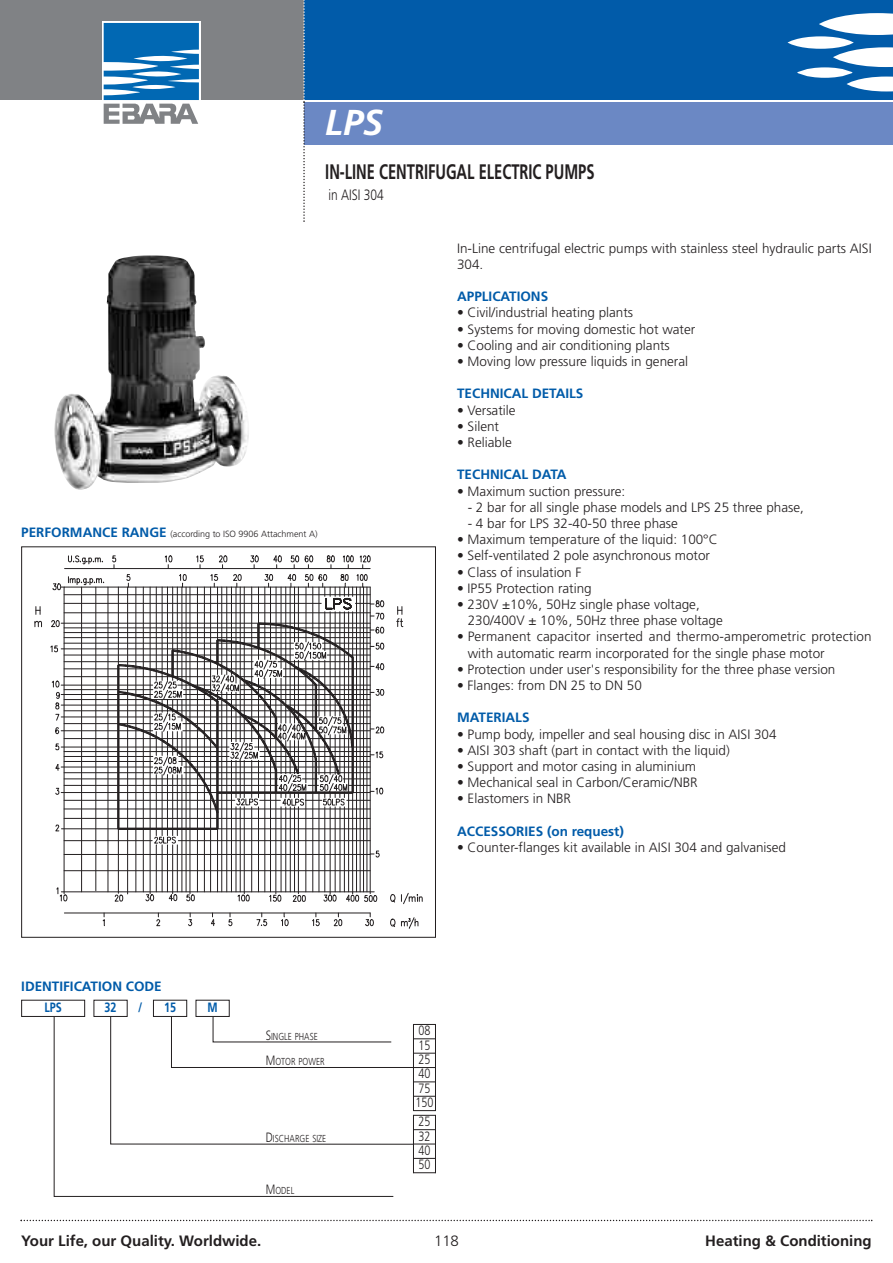
<style>
.page{position:relative;width:893px;height:1263px;background:#fff}
.page>*{position:absolute;margin:0;border:0;box-sizing:border-box;transform-origin:0 0}
.t1{font:italic 700 36px "Frutiger";color:#fff}
.t2{font:700 21px "Frutiger";color:#231f20;scale:.7 1}
.t3{font:700 15px "Frutiger";color:#231f20}
.t4{font:300 15px "Frutiger";color:#231f20;scale:.8 1}
.t5{font:300 15px "Frutiger";color:#231f20}
.t6{font:300 13.5px/16.2px "Frutiger";color:#231f20}
.t7{font:700 13.5px/21.1px "Frutiger";color:#015ba9}
.t8{font:300 13.5px/14.4px "Frutiger";color:#231f20;scale:.8 1}
.t9{font:700 13.5px "Frutiger";color:#015ba9;scale:.8 1}
.t10{font:300 10.2px "Frutiger";color:#231f20;scale:.8 1}
.t11{font:300 9px "Frutiger";color:#231f20}
.s1{font-weight:700;font-size:13.5px;color:#015ba9}
.s2{font-size:13.5px}
</style>
<div class="page">
<div style="left:304px;top:0;width:589px;height:100px;background:#015ba9"></div>
<svg style="left:819px;top:13px;width:74px;height:78px"></svg>
<svg style="left:797px;top:67px;width:56px;height:11px"></svg>
<svg style="left:788px;top:36px;width:66px;height:13px"></svg>
<div style="left:304px;top:102px;width:589px;height:43px;background:#6b88c4"></div>
<div style="left:0;top:0;width:304px;height:100px;background:#808285"></div>
<svg style="left:303px;top:0;width:2px;height:222px"></svg>
<svg style="left:102px;top:21px;width:98px;height:103px"></svg>
<svg style="left:104px;top:23px;width:95px;height:101px;background:#5292c0"></svg>
<svg style="left:21px;top:1220px;width:851px;height:1px"></svg>
<img style="left:54px;top:255px;width:195px;height:235px">
<hr style="left:108px;top:587px;width:1px;height:305px;background:#231f20">
<hr style="left:64px;top:913px;width:306px;height:1px;background:#231f20">
<hr style="left:64px;top:870px;width:306px;height:1px;background:#231f20">
<hr style="left:61px;top:891px;width:313px;height:1px;background:#231f20">
<svg style="left:102px;top:913px;width:3px;height:13px"></svg>
<svg style="left:156px;top:913px;width:4px;height:13px"></svg>
<svg style="left:188px;top:913px;width:4px;height:13px"></svg>
<svg style="left:228px;top:913px;width:5px;height:13px"></svg>
<svg style="left:210px;top:913px;width:5px;height:13px"></svg>
<svg style="left:281px;top:912px;width:8px;height:14px"></svg>
<svg style="left:256px;top:913px;width:11px;height:13px"></svg>
<svg style="left:333px;top:913px;width:9px;height:13px"></svg>
<svg style="left:312px;top:913px;width:8px;height:13px"></svg>
<svg style="left:364px;top:913px;width:10px;height:13px"></svg>
<svg style="left:390px;top:917px;width:29px;height:11px"></svg>
<svg style="left:390px;top:892px;width:32px;height:12px"></svg>
<hr style="left:64px;top:809px;width:306px;height:1px;background:#231f20">
<hr style="left:64px;top:818px;width:306px;height:1px;background:#231f20">
<hr style="left:64px;top:854px;width:306px;height:1px;background:#231f20">
<hr style="left:64px;top:840px;width:88px;height:1px;background:#231f20">
<hr style="left:61px;top:828px;width:309px;height:1px;background:#231f20">
<hr style="left:61px;top:792px;width:309px;height:1px;background:#231f20">
<hr style="left:64px;top:800px;width:171px;height:1px;background:#231f20">
<hr style="left:64px;top:772px;width:89px;height:1px;background:#231f20">
<hr style="left:61px;top:747px;width:168px;height:1px;background:#231f20">
<hr style="left:64px;top:785px;width:214px;height:1px;background:#231f20">
<hr style="left:64px;top:778px;width:214px;height:1px;background:#231f20">
<hr style="left:64px;top:751px;width:165px;height:1px;background:#231f20">
<hr style="left:64px;top:761px;width:89px;height:1px;background:#231f20">
<hr style="left:64px;top:756px;width:89px;height:1px;background:#231f20">
<hr style="left:64px;top:627px;width:306px;height:1px;background:#231f20">
<hr style="left:64px;top:637px;width:306px;height:1px;background:#231f20">
<hr style="left:64px;top:632px;width:306px;height:1px;background:#231f20">
<hr style="left:64px;top:643px;width:230px;height:1px;background:#231f20">
<hr style="left:64px;top:699px;width:306px;height:1px;background:#231f20">
<hr style="left:61px;top:648px;width:233px;height:1px;background:#231f20">
<hr style="left:61px;top:705px;width:309px;height:1px;background:#231f20">
<hr style="left:64px;top:738px;width:213px;height:1px;background:#231f20">
<hr style="left:61px;top:730px;width:92px;height:1px;background:#231f20">
<hr style="left:64px;top:723px;width:89px;height:1px;background:#231f20">
<hr style="left:61px;top:717px;width:92px;height:1px;background:#231f20">
<hr style="left:64px;top:689px;width:89px;height:1px;background:#231f20">
<hr style="left:61px;top:694px;width:92px;height:1px;background:#231f20">
<hr style="left:64px;top:710px;width:306px;height:1px;background:#231f20">
<hr style="left:64px;top:668px;width:189px;height:1px;background:#231f20">
<hr style="left:64px;top:661px;width:189px;height:1px;background:#231f20">
<hr style="left:64px;top:655px;width:230px;height:1px;background:#231f20">
<hr style="left:64px;top:676px;width:147px;height:1px;background:#231f20">
<hr style="left:61px;top:685px;width:92px;height:1px;background:#231f20">
<hr style="left:65px;top:568px;width:305px;height:1px;background:#231f20">
<hr style="left:61px;top:587px;width:309px;height:1px;background:#231f20">
<hr style="left:61px;top:623px;width:309px;height:1px;background:#231f20">
<hr style="left:64px;top:594px;width:306px;height:1px;background:#231f20">
<hr style="left:64px;top:603px;width:257px;height:1px;background:#231f20">
<hr style="left:64px;top:612px;width:306px;height:1px;background:#231f20">
<svg style="left:36px;top:606px;width:5px;height:8px"></svg>
<svg style="left:35px;top:621px;width:7px;height:6px"></svg>
<svg style="left:50px;top:577px;width:54px;height:324px"></svg>
<svg style="left:68px;top:556px;width:35px;height:9px"></svg>
<svg style="left:397px;top:606px;width:6px;height:21px"></svg>
<hr style="left:61px;top:767px;width:92px;height:1px;background:#231f20">
<svg style="left:112px;top:556px;width:272px;height:346px"></svg>
<div style="left:21px;top:1000px;width:64px;height:17px;border:1px solid #231f20"></div>
<div style="left:153px;top:1000px;width:34px;height:17px;border:1px solid #231f20"></div>
<svg style="left:53px;top:1016px;width:341px;height:181px"></svg>
<hr style="left:413px;top:1115px;width:1px;height:58px;background:#231f20">
<hr style="left:435px;top:1115px;width:1px;height:58px;background:#231f20">
<svg style="left:110px;top:1016px;width:326px;height:129px"></svg>
<svg style="left:414px;top:1158px;width:21px;height:1px"></svg>
<svg style="left:414px;top:1172px;width:21px;height:1px"></svg>
<h1 class="t1" style="left:325px;top:108px;width:59px">LPS</h1>
<h2 class="t2" style="left:325px;top:163px;width:386px">IN-LINE CENTRIFUGAL ELECTRIC PUMPS</h2>
<p class="t4" style="left:329px;top:188px;width:71px">in AISI 304</p>
<p class="t11" style="left:21px;top:531px;width:298px"><span class="s1">PERFORMANCE RANGE</span> (according to ISO 9906 Attachment A)</p>
<p class="t6" style="left:457px;top:241px;width:416px">In-Line centrifugal electric pumps with stainless steel hydraulic parts AISI<br>304.</p>
<p class="t7" style="left:457px;top:287px;width:93px">APPLICATIONS</p>
<p class="t6" style="left:457px;top:306px;width:178px">• Civil/industrial heating plants</p>
<p class="t6" style="left:457px;top:322px;width:240px">• Systems for moving domestic hot water</p>
<p class="t6" style="left:457px;top:338px;width:214px">• Cooling and air conditioning plants</p>
<p class="t6" style="left:457px;top:354px;width:233px">• Moving low pressure liquids in general</p>
<p class="t7" style="left:457px;top:384px;width:128px">TECHNICAL DETAILS</p>
<p class="t6" style="left:457px;top:403px;width:60px">• Versatile</p>
<p class="t6" style="left:457px;top:419px;width:43px">• Silent</p>
<p class="t6" style="left:457px;top:435px;width:56px">• Reliable</p>
<p class="t7" style="left:457px;top:465px;width:111px">TECHNICAL DATA</p>
<p class="t6" style="left:457px;top:484px;width:170px">• Maximum suction pressure:</p>
<p class="t6" style="left:468px;top:500px;width:338px">- 2 bar for all single phase models and LPS 25 three phase,</p>
<p class="t6" style="left:468px;top:516px;width:212px">- 4 bar for LPS 32-40-50 three phase</p>
<p class="t6" style="left:457px;top:532px;width:262px">• Maximum temperature of the liquid: 100°C</p>
<p class="t6" style="left:457px;top:549px;width:254px">• Self-ventilated 2 pole asynchronous motor</p>
<p class="t6" style="left:457px;top:565px;width:126px">• Class of insulation F</p>
<p class="t6" style="left:457px;top:581px;width:136px">• IP55 Protection rating</p>
<p class="t6" style="left:468px;top:597px;width:257px;text-indent:-11px">• 230V ±10%, 50Hz single phase voltage,<br>230/400V ± 10%, 50Hz three phase voltage</p>
<p class="t6" style="left:468px;top:630px;width:405px;text-indent:-11px">• Permanent capacitor inserted and thermo-amperometric protection with automatic rearm incorporated for the single phase motor</p>
<p class="t6" style="left:457px;top:662px;width:380px">• Protection under user's responsibility for the three phase version</p>
<p class="t6" style="left:457px;top:678px;width:186px">• Flanges: from DN 25 to DN 50</p>
<p class="t7" style="left:457px;top:708px;width:74px">MATERIALS</p>
<p class="t6" style="left:457px;top:727px;width:321px">• Pump body, impeller and seal housing disc in AISI 304</p>
<p class="t6" style="left:457px;top:743px;width:274px">• AISI 303 shaft (part in contact with the liquid)</p>
<p class="t6" style="left:457px;top:759px;width:240px">• Support and motor casing in aluminium</p>
<p class="t6" style="left:457px;top:775px;width:242px">• Mechanical seal in Carbon/Ceramic/NBR</p>
<p class="t6" style="left:457px;top:792px;width:115px">• Elastomers in NBR</p>
<p class="t7" style="left:457px;top:821px;width:168px">ACCESSORIES (on request)</p>
<p class="t6" style="left:457px;top:840px;width:330px">• Counter-flanges kit available in AISI 304 and galvanised</p>
<p class="t7" style="left:44px;top:976px;width:119px;text-indent:-23px">IDENTIFICATION CODE<br>LPS</p>
<p class="t9" style="left:105px;top:1002px;width:16px">32</p>
<p class="t9" style="left:138px;top:1002px;width:7px">/</p>
<p class="t9" style="left:164px;top:1002px;width:16px">15</p>
<p class="t9" style="left:208px;top:1002px;width:14px">M</p>
<p class="t10" style="left:266px;top:1032px;width:67px"><span class="s2">S</span>INGLE PHASE</p>
<p class="t10" style="left:266px;top:1057px;width:75px"><span class="s2">M</span>OTOR POWER</p>
<p class="t10" style="left:266px;top:1134px;width:77px"><span class="s2">D</span>ISCHARGE SIZE</p>
<p class="t10" style="left:266px;top:1187px;width:37px"><span class="s2">M</span>ODEL</p>
<p class="t8" style="left:415px;top:1024px;width:24px">08<br>15<br>25<br>40<br>75<br>150</p>
<p class="t8" style="left:418px;top:1115px;width:16px;text-align:justify">25<br>32<br>40<br>50</p>
<p class="t3" style="left:21px;top:1234px;width:242px">Your Life, our Quality. Worldwide.</p>
<p class="t5" style="left:434px;top:1234px;width:26px">118</p>
<p class="t3" style="left:705px;top:1234px;width:168px">Heating &amp; Conditioning</p>
</div>
